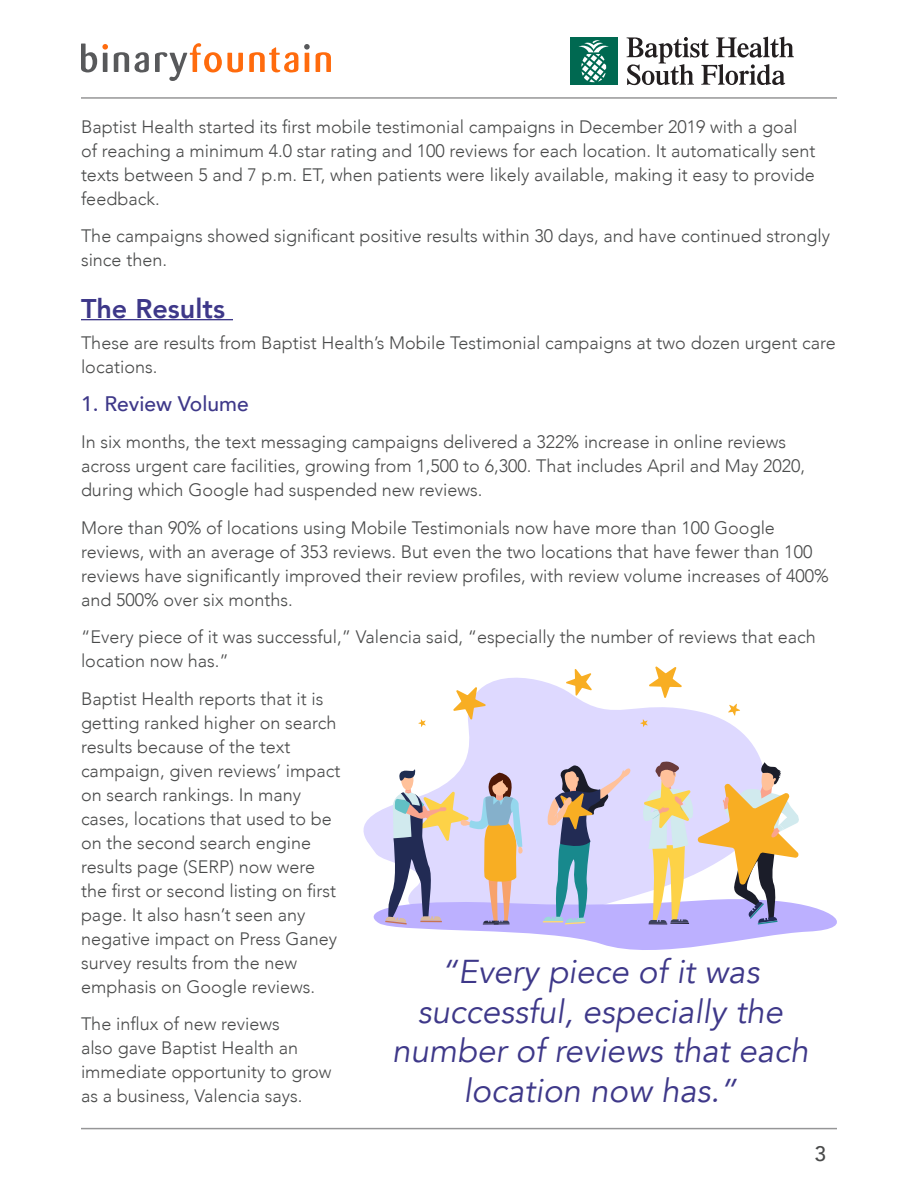
<style>
.page{position:relative;width:918px;height:1188px;background:#fff}
.page>*{position:absolute;margin:0;border:0;box-sizing:border-box;transform-origin:0 0}
.t1{font:italic 33px/39.6px "Avenir";color:#3e3889;text-align:center}
.t2{font:800 27px "Avenir";color:#3e3889}
.t3{font:500 21px "Avenir";color:#3e3889}
.t4{font:500 21px "Avenir";color:#494a4a}
.t5{font:300 18px/24px "Avenir";color:#494a4a}
</style>
<div class="page">
<svg style="left:114px;top:52px;width:15px;height:20px"></svg>
<svg style="left:135px;top:52px;width:14px;height:20px"></svg>
<svg style="left:155px;top:43px;width:88px;height:38px"></svg>
<svg style="left:249px;top:47px;width:49px;height:25px"></svg>
<svg style="left:316px;top:52px;width:15px;height:20px"></svg>
<hr style="left:305px;top:53px;width:4px;height:19px;background:#ff6b0d">
<svg style="left:81px;top:44px;width:27px;height:28px"></svg>
<svg style="left:304px;top:44px;width:6px;height:6px"></svg>
<svg style="left:627px;top:37px;width:167px;height:48px"></svg>
<div style="left:570px;top:37px;width:47px;height:48px;background:#006951"></div>
<svg style="left:578px;top:40px;width:31px;height:42px"></svg>
<hr style="left:81px;top:1128px;width:756px;height:1px;background:#969697">
<hr style="left:81px;top:97px;width:756px;height:2px;background:#969697">
<hr style="left:81px;top:319px;width:152px;height:1px;background:#3e3889">
<svg style="left:465px;top:677px;width:296px;height:84px;fill:#ded9ff"></svg>
<svg style="left:453px;top:687px;width:33px;height:33px"></svg>
<svg style="left:566px;top:669px;width:26px;height:27px"></svg>
<svg style="left:640px;top:719px;width:8px;height:8px"></svg>
<svg style="left:418px;top:719px;width:8px;height:8px"></svg>
<svg style="left:649px;top:667px;width:33px;height:31px"></svg>
<svg style="left:728px;top:704px;width:12px;height:12px"></svg>
<svg style="left:364px;top:761px;width:473px;height:189px"></svg>
<p class="t5" style="left:81px;top:115px;width:736px">Baptist Health started its first mobile testimonial campaigns in December 2019 with a goal of reaching a minimum 4.0 star rating and 100 reviews for each location. It automatically sent texts between 5 and 7 p.m. ET, when patients were likely available, making it easy to provide feedback.</p>
<p class="t5" style="left:81px;top:224px;width:751px">The campaigns showed significant positive results within 30 days, and have continued strongly since then.</p>
<p class="t2" style="left:81px;top:287px;width:146px">The Results</p>
<p class="t5" style="left:81px;top:331px;width:756px">These are results from Baptist Health’s Mobile Testimonial campaigns at two dozen urgent care locations.</p>
<p class="t3" style="left:81px;top:385px;width:169px">1. Review Volume</p>
<p class="t5" style="left:81px;top:430px;width:726px">In six months, the text messaging campaigns delivered a 322% increase in online reviews across urgent care facilities, growing from 1,500 to 6,300. That includes April and May 2020, during which Google had suspended new reviews.</p>
<p class="t5" style="left:81px;top:515px;width:749px">More than 90% of locations using Mobile Testimonials now have more than 100 Google reviews, with an average of 353 reviews. But even the two locations that have fewer than 100 reviews have significantly improved their review profiles, with review volume increases of 400% and 500% over six months.</p>
<p class="t5" style="left:81px;top:625px;width:736px">“Every piece of it was successful,” Valencia said, “especially the number of reviews that each location now has.”</p>
<p class="t5" style="left:81px;top:686px;width:261px">Baptist Health reports that it is getting ranked higher on search results because of the text campaign, given reviews’ impact on search rankings. In many cases, locations that used to be on the second search engine results page (SERP) now were the first or second listing on first page. It also hasn’t seen any negative impact on Press Ganey survey results from the new emphasis on Google reviews.</p>
<p class="t5" style="left:81px;top:1012px;width:252px">The influx of new reviews<br>also gave Baptist Health an immediate opportunity to grow as a business, Valencia says.</p>
<p class="t1" style="left:392px;top:952px;width:418px">“Every piece of it was successful, especially the number of reviews that each location now has.”</p>
<p class="t4" style="left:815px;top:1136px;width:13px">3</p>
</div>
